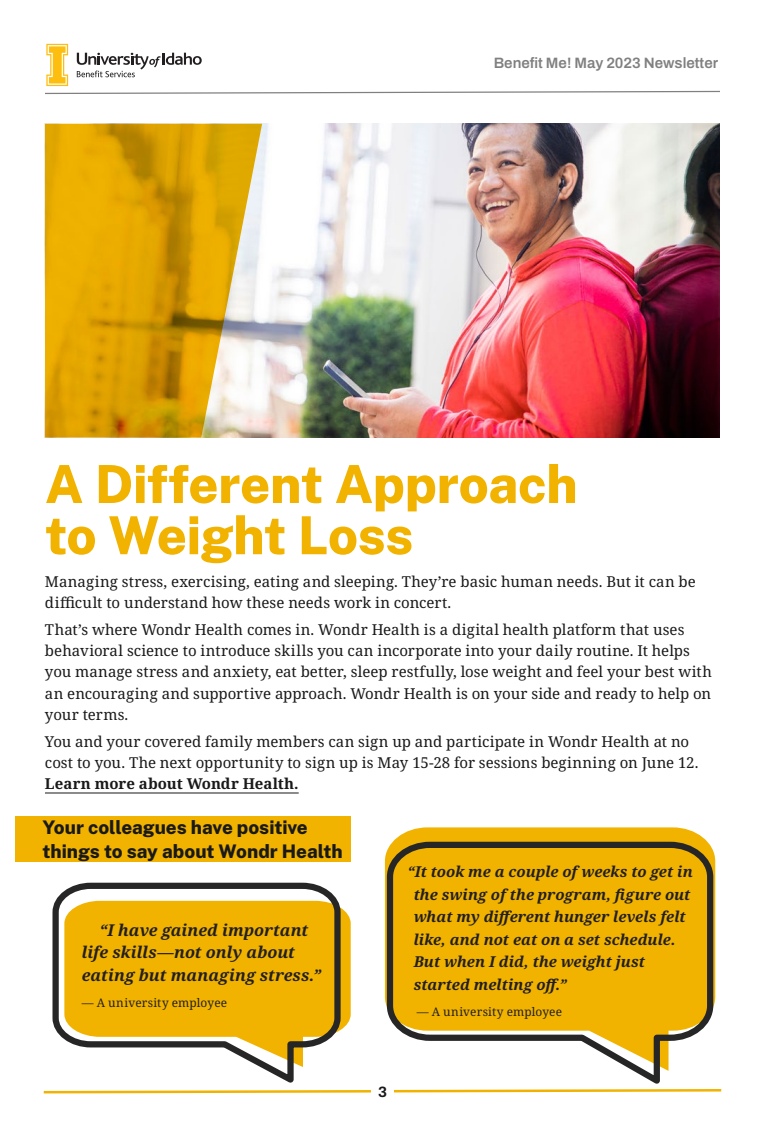
<style>
.page{position:relative;width:765px;height:1125px;background:#fff}
.page>*{position:absolute;margin:0;border:0;box-sizing:border-box;transform-origin:0 0}
.t1{font:800 52.5px/51.2px "Public Sans";letter-spacing:-.01em;color:#f1b300}
.t2{font:800 18.75px/23.8px "Public Sans";color:#191919}
.t3{font:italic 700 16.25px/22.5px "Noto Serif";color:#231f20}
.t4{font:15px/21.2px "Noto Serif";color:#191919}
.t5{font:italic 700 15px/22.5px "Noto Serif";color:#231f20}
.t6{font:600 15px "Archivo";color:#808080}
.t7{font:700 15px "Noto Serif";letter-spacing:-.01em;color:#191919}
.t8{font:700 15px "Archivo";color:#191919}
.t9{font:11.88px "Noto Serif";letter-spacing:.01em;color:#231f20}
</style>
<div class="page">
<hr style="left:45px;top:793px;width:254px;height:1px;background:#191919">
<div style="left:15px;top:816px;width:335px;height:46px;background:#f1b300"></div>
<svg style="left:395px;top:827px;width:310px;height:12px;background:#f2ba19"></svg>
<svg style="left:344px;top:910px;width:7px;height:117px"></svg>
<svg style="left:52px;top:882px;width:292px;height:201px"></svg>
<img style="left:262px;top:124px;width:458px;height:314px">
<svg style="left:44px;top:124px;width:218px;height:314px;background:#ddaa21"></svg>
<svg style="left:384px;top:839px;width:332px;height:245px"></svg>
<svg style="left:45px;top:44px;width:675px;height:50px"></svg>
<svg style="left:43px;top:1089px;width:679px;height:5px"></svg>
<div style="left:371px;top:1079px;width:23px;height:24px;background:#fff"></div>
<p class="t6" style="left:494px;top:52px;width:226px">Benefit Me! May 2023 Newsletter</p>
<h1 class="t1" style="left:45px;top:457px;width:534px">A Different Approach to Weight Loss</h1>
<p class="t4" style="left:45px;top:571px;width:652px">Managing stress, exercising, eating and sleeping. They’re basic human needs. But it can be difficult to understand how these needs work in concert.</p>
<p class="t4" style="left:45px;top:619px;width:668px">That’s where Wondr Health comes in. Wondr Health is a digital health platform that uses behavioral science to introduce skills you can incorporate into your daily routine. It helps you manage stress and anxiety, eat better, sleep restfully, lose weight and feel your best with an encouraging and supportive approach. Wondr Health is on your side and ready to help on your terms.</p>
<p class="t4" style="left:45px;top:731px;width:655px">You and your covered family members can sign up and participate in Wondr Health at no cost to you. The next opportunity to sign up is May 15-28 for sessions beginning on June 12.</p>
<p class="t7" style="left:45px;top:773px;width:255px">Learn more about Wondr Health.</p>
<p class="t2" style="left:42px;top:815px;width:302px">Your colleagues have positive things to say about Wondr Health</p>
<p class="t3" style="left:82px;top:919px;width:241px;text-indent:18px">“I have gained important life skills—not only about eating but managing stress.”</p>
<p class="t9" style="left:82px;top:994px;width:147px">— A university employee</p>
<p class="t5" style="left:414px;top:861px;width:281px;text-indent:-6px">“It took me a couple of weeks to get in the swing of the program, figure out what my different hunger levels felt like, and not eat on a set schedule.<br>But when I did, the weight just started melting off.”</p>
<p class="t9" style="left:417px;top:1004px;width:147px">— A university employee</p>
<p class="t8" style="left:378px;top:1080px;width:10px">3</p>
</div>
